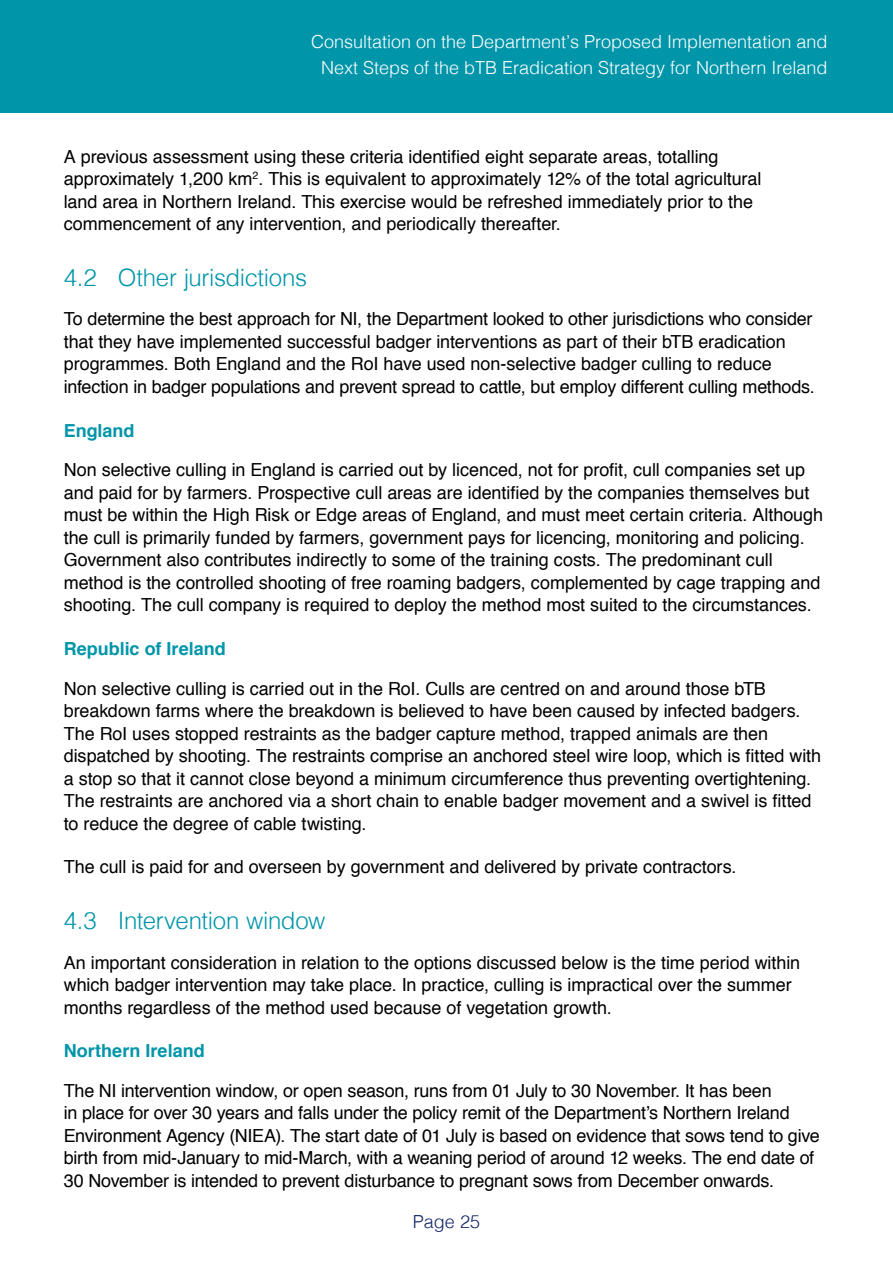
<style>
.page{position:relative;width:893px;height:1263px;background:#fff}
.page>*{position:absolute;margin:0;border:0;box-sizing:border-box;transform-origin:0 0}
._1_2_Sub_Header{font:300 24px "Helvetica";letter-spacing:-.015em;color:#0095a9}
._1_3_Body_Text{font:18px/22.5px "Helvetica";letter-spacing:-.005em;color:#000}
.t1{font:300 18px/25.5px "Helvetica";color:#fff;text-align:center}
._1_3_Body_Text-2{font:700 18px "Helvetica";color:#0095a9}
.t2{font:300 18px "Helvetica";color:#112469}
</style>
<div class="page">
<div style="left:0;top:0;width:893px;height:113px;background:#0095a9"></div>
<p class="t1" style="left:311px;top:28px;width:518px">Consultation on the Department’s Proposed Implementation and<br>Next Steps of the bTB Eradication Strategy for Northern Ireland</p>
<p class="_1_3_Body_Text" style="left:64px;top:145px;width:699px">A previous assessment using these criteria identified eight separate areas, totalling approximately 1,200 km<sup>2</sup>. This is equivalent to approximately 12% of the total agricultural land area in Northern Ireland. This exercise would be refreshed immediately prior to the commencement of any intervention, and periodically thereafter.</p>
<p class="_1_2_Sub_Header" style="left:64px;top:257px;width:245px">4.2 Other jurisdictions</p>
<p class="_1_3_Body_Text" style="left:64px;top:307px;width:753px">To determine the best approach for NI, the Department looked to other jurisdictions who consider that they have implemented successful badger interventions as part of their bTB eradication programmes. Both England and the RoI have used non-selective badger culling to reduce infection in badger populations and prevent spread to cattle, but employ different culling methods.</p>
<p class="_1_3_Body_Text-2" style="left:64px;top:416px;width:72px">England</p>
<p class="_1_3_Body_Text" style="left:64px;top:458px;width:761px">Non selective culling in England is carried out by licenced, not for profit, cull companies set up and paid for by farmers. Prospective cull areas are identified by the companies themselves but must be within the High Risk or Edge areas of England, and must meet certain criteria. Although the cull is primarily funded by farmers, government pays for licencing, monitoring and policing.<br>Government also contributes indirectly to some of the training costs. The predominant cull method is the controlled shooting of free roaming badgers, complemented by cage trapping and shooting. The cull company is required to deploy the method most suited to the circumstances.</p>
<p class="_1_3_Body_Text-2" style="left:64px;top:634px;width:164px">Republic of Ireland</p>
<p class="_1_3_Body_Text" style="left:64px;top:676px;width:759px">Non selective culling is carried out in the RoI. Culls are centred on and around those bTB breakdown farms where the breakdown is believed to have been caused by infected badgers.<br>The RoI uses stopped restraints as the badger capture method, trapped animals are then dispatched by shooting. The restraints comprise an anchored steel wire loop, which is fitted with a stop so that it cannot close beyond a minimum circumference thus preventing overtightening.<br>The restraints are anchored via a short chain to enable badger movement and a swivel is fitted to reduce the degree of cable twisting.</p>
<p class="_1_3_Body_Text" style="left:64px;top:855px;width:674px">The cull is paid for and overseen by government and delivered by private contractors.</p>
<p class="_1_2_Sub_Header" style="left:64px;top:900px;width:263px">4.3 Intervention window</p>
<p class="_1_3_Body_Text" style="left:64px;top:950px;width:738px">An important consideration in relation to the options discussed below is the time period within which badger intervention may take place. In practice, culling is impractical over the summer months regardless of the method used because of vegetation growth.</p>
<p class="_1_3_Body_Text-2" style="left:64px;top:1036px;width:142px">Northern Ireland</p>
<p class="_1_3_Body_Text" style="left:64px;top:1079px;width:758px">The NI intervention window, or open season, runs from 01 July to 30 November. It has been<br>in place for over 30 years and falls under the policy remit of the Department’s Northern Ireland Environment Agency (NIEA). The start date of 01 July is based on evidence that sows tend to give birth from mid-January to mid-March, with a weaning period of around 12 weeks. The end date of 30 November is intended to prevent disturbance to pregnant sows from December onwards.</p>
<p class="t2" style="left:413px;top:1206px;width:69px">Page 25</p>
</div>
